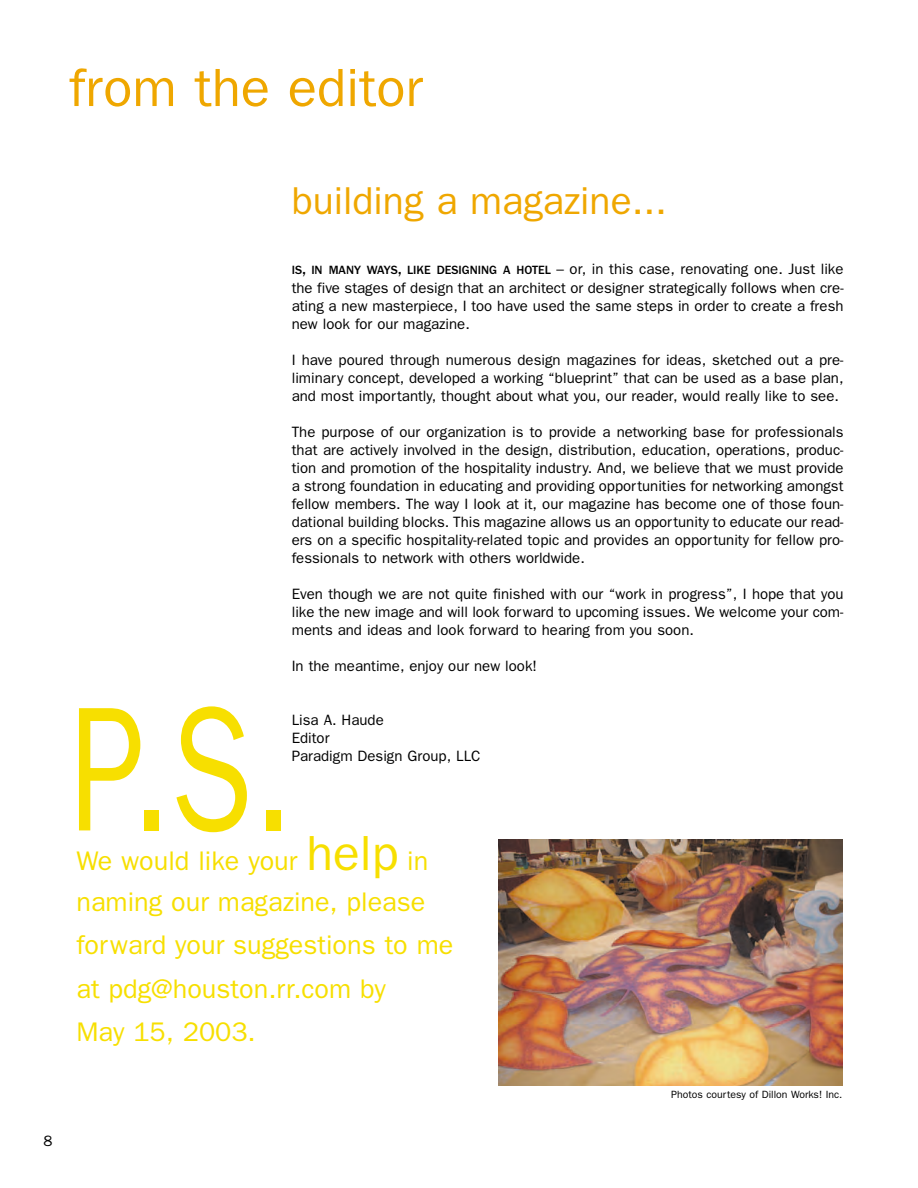
<style>
.page{position:relative;width:918px;height:1188px;background:#fff}
.page>*{position:absolute;margin:0;border:0;box-sizing:border-box;transform-origin:0 0}
.t1{font:178.2px "Franklin Gothic";color:#f7df00;scale:.74 1}
.t2{font:54px "Franklin Gothic";color:#efa700}
.t3{font:39px "Franklin Gothic";color:#efa700}
.t4{font:27px/43.5px "Franklin Gothic";color:#f7df00}
.t5{font:15px/18px "Franklin Gothic";color:#000;text-align:justify}
.t6{font:10.5px "Franklin Gothic";color:#000}
.s1{font-weight:500;font-size:12.3px}
.s2{font-weight:500;font-size:16.5px}
.s3{font-size:49.5px}
</style>
<div class="page">
<img style="left:499px;top:839px;width:344px;height:247px">
<h2 class="t2" style="left:69px;top:69px;width:355px">from the editor</h2>
<p class="t5" style="left:44px;top:1133px;width:11px">8</p>
<h3 class="t3" style="left:292px;top:187px;width:377px">building a magazine...</h3>
<p class="t5" style="left:292px;top:261px;width:553px"><span class="s1">IS</span><span class="s2">,</span> <span class="s1">IN MANY WAYS</span><span class="s2">,</span> <span class="s1">LIKE DESIGNING A HOTEL</span> – or, in this case, renovating one. Just like the five stages of design that an architect or designer strategically follows when cre&shy;ating a new masterpiece, I too have used the same steps in order to create a fresh new look for our magazine.</p>
<p class="t5" style="left:292px;top:352px;width:553px">I have poured through numerous design magazines for ideas, sketched out a pre&shy;liminary concept, developed a working “blueprint” that can be used as a base plan, and most importantly, thought about what you, our reader, would really like to see.</p>
<p class="t5" style="left:292px;top:424px;width:553px">The purpose of our organization is to provide a networking base for professionals that are actively involved in the design, distribution, education, operations, produc&shy;tion and promotion of the hospitality industry. And, we believe that we must provide a strong foundation in educating and providing opportunities for networking amongst fellow members. The way I look at it, our magazine has become one of those foun&shy;dational building blocks. This magazine allows us an opportunity to educate our read&shy;ers on a specific hospitality-related topic and provides an opportunity for fellow pro&shy;fessionals to network with others worldwide.</p>
<p class="t5" style="left:292px;top:586px;width:553px">Even though we are not quite finished with our “work in progress”, I hope that you like the new image and will look forward to upcoming issues. We welcome your com&shy;ments and ideas and look forward to hearing from you soon.</p>
<p class="t5" style="left:292px;top:658px;width:247px">In the meantime, enjoy our new look!</p>
<h1 class="t1" style="left:71px;top:708px;width:301px">P.S.</h1>
<h3 class="t4" style="left:76px;top:843px;width:353px;line-height:40.5px">We would like your <span class="s3">help</span> in naming our magazine, please</h3>
<h3 class="t4" style="left:76px;top:926px;width:379px">forward your suggestions to me at pdg@houston.rr.com by<br>May 15, 2003.</h3>
<p class="t5" style="left:292px;top:712px;width:190px;text-align:left">Lisa A. Haude<br>Editor<br>Paradigm Design Group, LLC</p>
<p class="t6" style="left:671px;top:1091px;width:173px">Photos courtesy of Dillon Works! Inc.</p>
</div>
